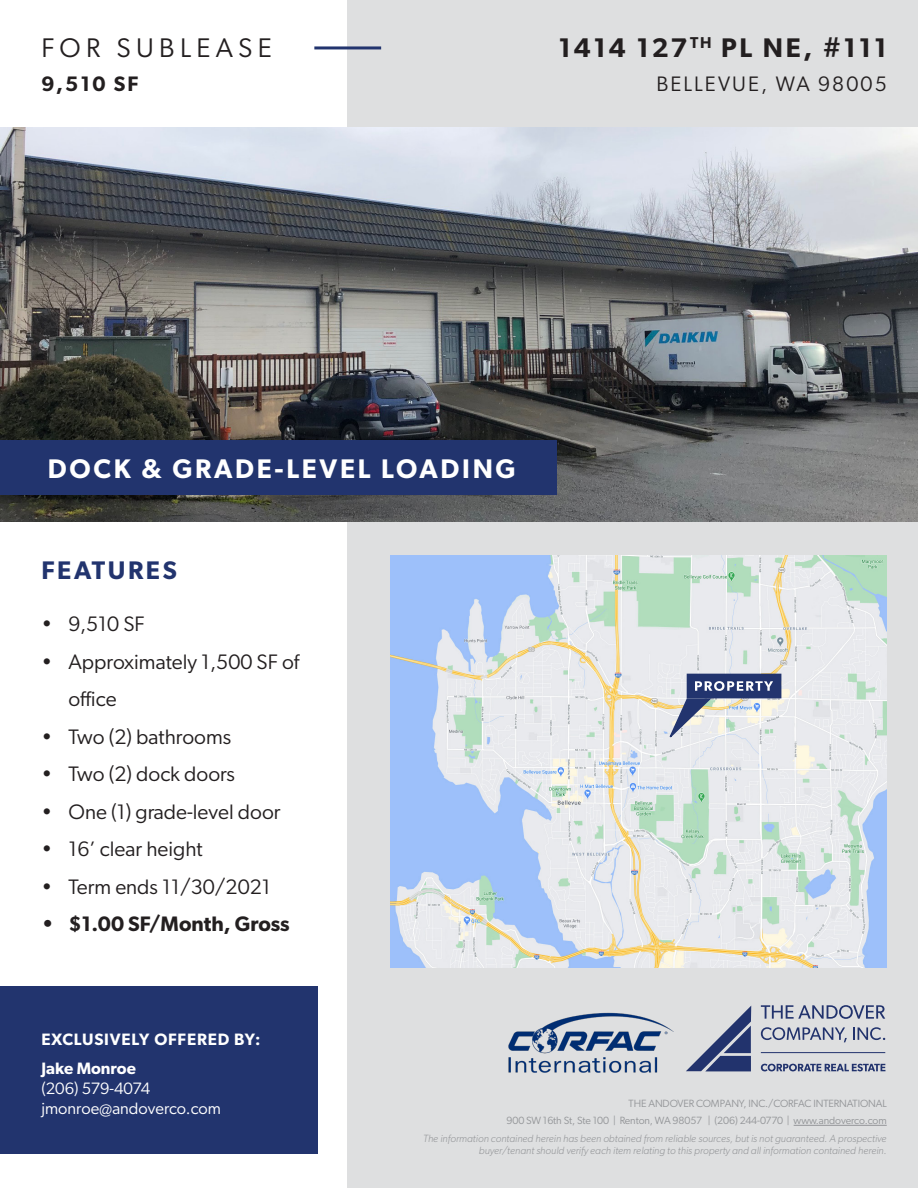
<style>
.page{position:relative;width:918px;height:1188px;background:#fff}
.page>*{position:absolute;margin:0;border:0;box-sizing:border-box;transform-origin:0 0}
.t1{font:600 27px "Gibson";letter-spacing:.1em;color:#fff}
.t2{font:600 27px "Gibson";letter-spacing:.1em;color:#231f20}
.t3{font:27px "Gibson";letter-spacing:.2em;color:#231f20}
.t4{font:600 25.5px "Gibson";letter-spacing:.1em;color:#22346e}
.t5{font:21px/37.5px "Gibson";color:#231f20}
.t6{font:600 21px "Gibson";color:#231f20}
.t7{font:21px "Gibson";letter-spacing:.1em;color:#231f20}
.t8{font:16.5px "Gibson";color:#fff}
.t9{font:600 16.5px "Gibson";letter-spacing:.045em;color:#fff}
.t10{font:600 16.5px "Gibson";color:#fff}
.t11{font:italic 300 10.5px/12.6px "Gibson";color:#939598;text-align:right}
.t12{font:10.5px "Gibson";letter-spacing:-.01em;color:#939598}
</style>
<div class="page">
<div style="left:348px;top:0;width:570px;height:1188px;background:#dedfe0"></div>
<hr style="left:314px;top:46px;width:67px;height:3px;background:#22346e">
<img style="left:391px;top:556px;width:496px;height:412px">
<img style="left:0;top:128px;width:918px;height:394px">
<div style="left:0;top:986px;width:317px;height:168px;background:#22346e"></div>
<svg style="left:686px;top:1006px;width:65px;height:65px"></svg>
<svg style="left:761px;top:1005px;width:124px;height:14px"></svg>
<hr style="left:761px;top:1052px;width:124px;height:1px;background:#22336d">
<svg style="left:761px;top:1027px;width:86px;height:15px"></svg>
<svg style="left:853px;top:1027px;width:32px;height:13px"></svg>
<svg style="left:761px;top:1064px;width:124px;height:7px"></svg>
<img style="left:508px;top:1012px;width:166px;height:61px">
<hr style="left:794px;top:1125px;width:93px;height:1px;background:#939598">
<div style="left:687px;top:674px;width:94px;height:24px;background:#22346e"></div>
<svg style="left:695px;top:681px;width:78px;height:10px"></svg>
<svg style="left:666px;top:697px;width:46px;height:46px"></svg>
<div style="left:0;top:440px;width:556px;height:55px;background:#22346e"></div>
<p class="t3" style="left:41px;top:32px;width:232px">FOR SUBLEASE</p>
<p class="t2" style="left:558px;top:32px;width:330px">1414 127<sup>TH</sup> PL NE, #111</p>
<p class="t6" style="left:41px;top:71px;width:99px">9,510 SF</p>
<p class="t7" style="left:656px;top:71px;width:232px">BELLEVUE, WA 98005</p>
<p class="t1" style="left:48px;top:453px;width:469px">DOCK &amp; GRADE-LEVEL LOADING</p>
<p class="t4" style="left:41px;top:555px;width:137px">FEATURES</p>
<p class="t5" style="left:41px;top:605px;width:105px">• 9,510 SF</p>
<p class="t5" style="left:68px;top:642px;width:232px;text-indent:-27px">• Approximately 1,500 SF of office</p>
<p class="t5" style="left:41px;top:717px;width:191px">• Two (2) bathrooms</p>
<p class="t5" style="left:41px;top:755px;width:195px">• Two (2) dock doors</p>
<p class="t5" style="left:41px;top:792px;width:241px">• One (1) grade-level door</p>
<p class="t5" style="left:41px;top:830px;width:163px">• 16’ clear height</p>
<p class="t5" style="left:41px;top:867px;width:231px">• Term ends 11/30/2021</p>
<p class="t6" style="left:41px;top:911px;width:250px">• $1.00 SF/Month, Gross</p>
<p class="t9" style="left:41px;top:1030px;width:221px">EXCLUSIVELY OFFERED BY:</p>
<p class="t10" style="left:41px;top:1059px;width:96px">Jake Monroe</p>
<p class="t8" style="left:41px;top:1078px;width:110px">(206) 579-4074</p>
<p class="t8" style="left:41px;top:1098px;width:181px">jmonroe@andoverco.com</p>
<p class="t12" style="left:629px;top:1097px;width:260px">THE ANDOVER COMPANY, INC./CORFAC INTERNATIONAL</p>
<p class="t12" style="left:507px;top:1114px;width:382px">900 SW 16th St, Ste 100 | Renton, WA 98057 | (206) 244-0770 | www.andoverco.com</p>
<p class="t11" style="left:423px;top:1132px;width:465px">The information contained herein has been obtained from reliable sources, but is not guaranteed. A prospective buyer/tenant should verify each item relating to this property and all information contained herein.</p>
</div>
